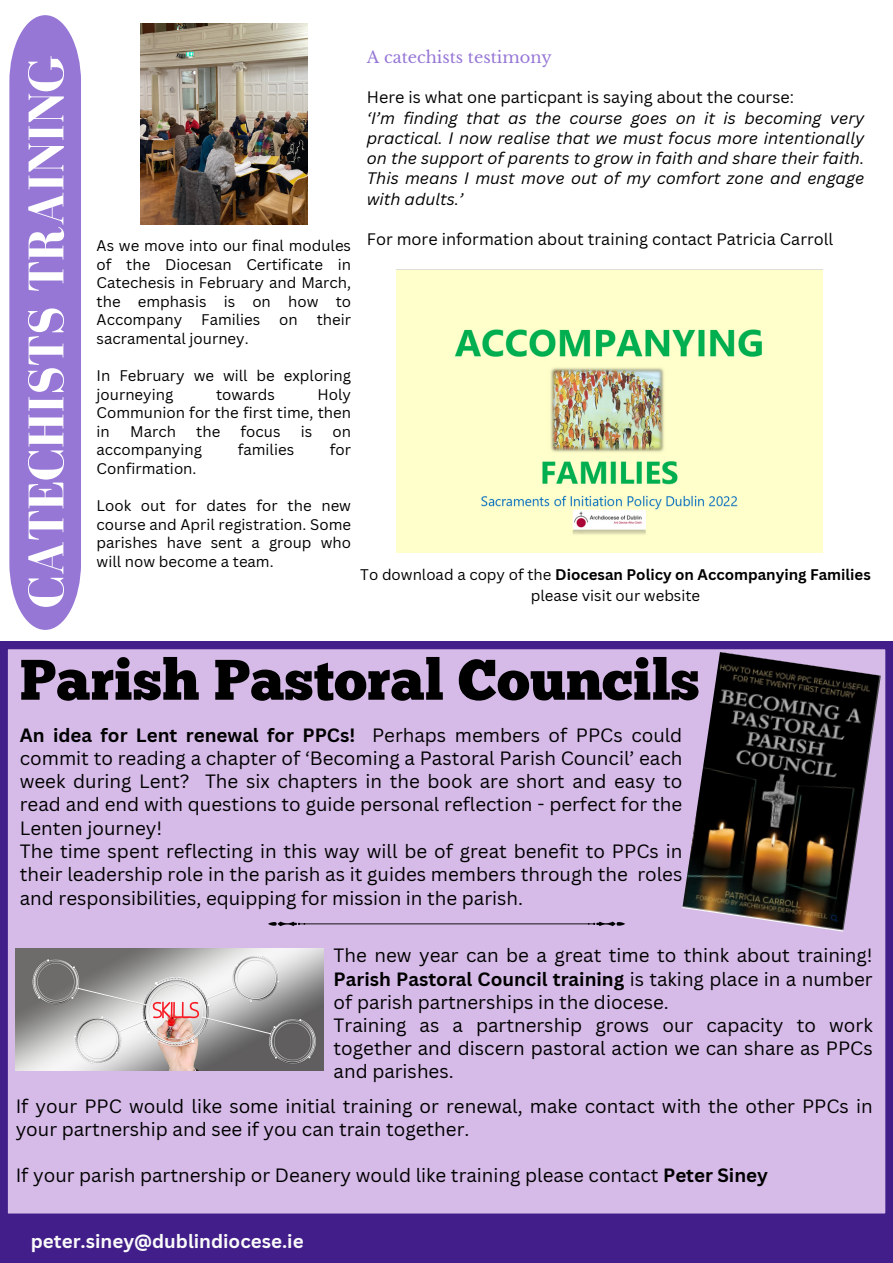
<style>
.page{position:relative;width:893px;height:1263px;background:#fff}
.page>*{position:absolute;margin:0;border:0;box-sizing:border-box;transform-origin:0 0}
.t1{font:57px "Chunk Five";color:#000}
.t2{font:700 51.53px "Bodoni FLF";color:#fff}
.t3{font:18.75px/23.2px "Canva Sans";color:#000}
.t4{font:700 18.75px "Canva Sans";color:#fafafa}
.t5{font:italic 16.2px/20.2px "Canva Sans";color:#000;text-align:justify}
.t6{font:16.2px "Canva Sans";color:#000}
.t7{font:16.2px "Libre Baskerville";color:#9677d6}
.t8{font:15px/18.6px "Canva Sans";color:#000;text-align:justify}
.t9{font:700 15px "Canva Sans";color:#000}
.s1{font-weight:400}
.s2{font-weight:700}
</style>
<div class="page">
<div style="left:0;top:1214px;width:893px;height:49px;background:#411e89"></div>
<div style="left:0;top:641px;width:893px;height:573px;background:#d6bbe8"></div>
<img style="left:682px;top:652px;width:199px;height:280px">
<img style="left:140px;top:24px;width:168px;height:200px">
<svg style="left:268px;top:921px;width:357px;height:5px;background:#a48fb1"></svg>
<div style="left:9px;top:15px;width:72px;height:615px;background:#9677d6"></div>
<img style="left:16px;top:948px;width:307px;height:122px">
<img style="left:397px;top:269px;width:425px;height:284px">
<p class="t2" style="left:18px;top:608px;width:554px;rotate:-90deg">CATECHISTS TRAINING</p>
<p class="t7" style="left:367px;top:47px;width:186px">A catechists testimony</p>
<p class="t6" style="left:367px;top:86px;width:429px">Here is what one particpant is saying about the course:</p>
<h2 class="t5" style="left:367px;top:107px;width:499px">‘I’m finding that as the course goes on it is becoming very practical. I now realise that we must focus more intentionally on the support of parents to grow in faith and share their faith.<br>This means I must move out of my comfort zone and engage with adults.’</h2>
<p class="t6" style="left:367px;top:228px;width:468px">For more information about training contact Patricia Carroll</p>
<p class="t8" style="left:97px;top:236px;width:256px">As we move into our final modules of the Diocesan Certificate in Catechesis in February and March, the emphasis is on how to Accompany</p>
<p class="t8" style="left:201px;top:310px;width:61px">Families</p>
<p class="t8" style="left:279px;top:310px;width:20px">on</p>
<p class="t8" style="left:317px;top:310px;width:36px">their</p>
<p class="t8" style="left:97px;top:329px;width:154px">sacramental journey.</p>
<p class="t8" style="left:97px;top:366px;width:256px">In February we will be exploring journeying</p>
<p class="t8" style="left:97px;top:384px;width:256px;text-indent:221px">Holy Communion for the first time, then in</p>
<p class="t8" style="left:216px;top:384px;width:60px">towards</p>
<p class="t8" style="left:130px;top:422px;width:47px">March</p>
<p class="t8" style="left:196px;top:422px;width:26px">the</p>
<p class="t8" style="left:240px;top:422px;width:41px">focus</p>
<p class="t8" style="left:301px;top:422px;width:13px">is</p>
<p class="t8" style="left:332px;top:422px;width:20px">on</p>
<p class="t8" style="left:97px;top:440px;width:107px">accompanying</p>
<p class="t8" style="left:238px;top:440px;width:58px">families</p>
<p class="t8" style="left:330px;top:440px;width:23px">for</p>
<p class="t8" style="left:97px;top:459px;width:101px">Confirmation.</p>
<p class="t8" style="left:97px;top:496px;width:256px">Look out for dates for the new course and April registration. Some parishes have sent a group who will now become a team.</p>
<h4 class="t9" style="left:360px;top:564px;width:512px"><span class="s1">To download a copy of the</span> Diocesan Policy on Accompanying Families</h4>
<h4 class="t8" style="left:531px;top:586px;width:171px">please visit our website</h4>
<p class="t1" style="left:20px;top:657px;width:681px">Parish Pastoral Councils</p>
<p class="t3" style="left:20px;top:723px;width:664px"><span class="s2">An idea for Lent renewal for PPCs!</span> Perhaps members of PPCs could commit to reading a chapter of ‘Becoming a Pastoral Parish Council’ each week during Lent? The six chapters in the book are short and easy to read and end with questions to guide personal reflection - perfect for the Lenten journey!<br>The time spent reflecting in this way will be of great benefit to PPCs in their leadership role in the parish as it guides members through the roles and responsibilities, equipping for mission in the parish.</p>
<h4 class="t3" style="left:334px;top:943px;width:540px">The new year can be a great time to think about training!<br><span class="s2">Parish Pastoral Council training</span> is taking place in a number of parish partnerships in the diocese.<br>Training as a partnership grows our capacity to work together and discern pastoral action we can share as PPCs and parishes.</h4>
<p class="t3" style="left:16px;top:1094px;width:858px">If your PPC would like some initial training or renewal, make contact with the other PPCs in your partnership and see if you can train together.</p>
<p class="t3" style="left:16px;top:1163px;width:754px">If your parish partnership or Deanery would like training please contact <span class="s2">Peter Siney</span></p>
<p class="t4" style="left:31px;top:1228px;width:274px">peter.siney@dublindiocese.ie</p>
</div>
